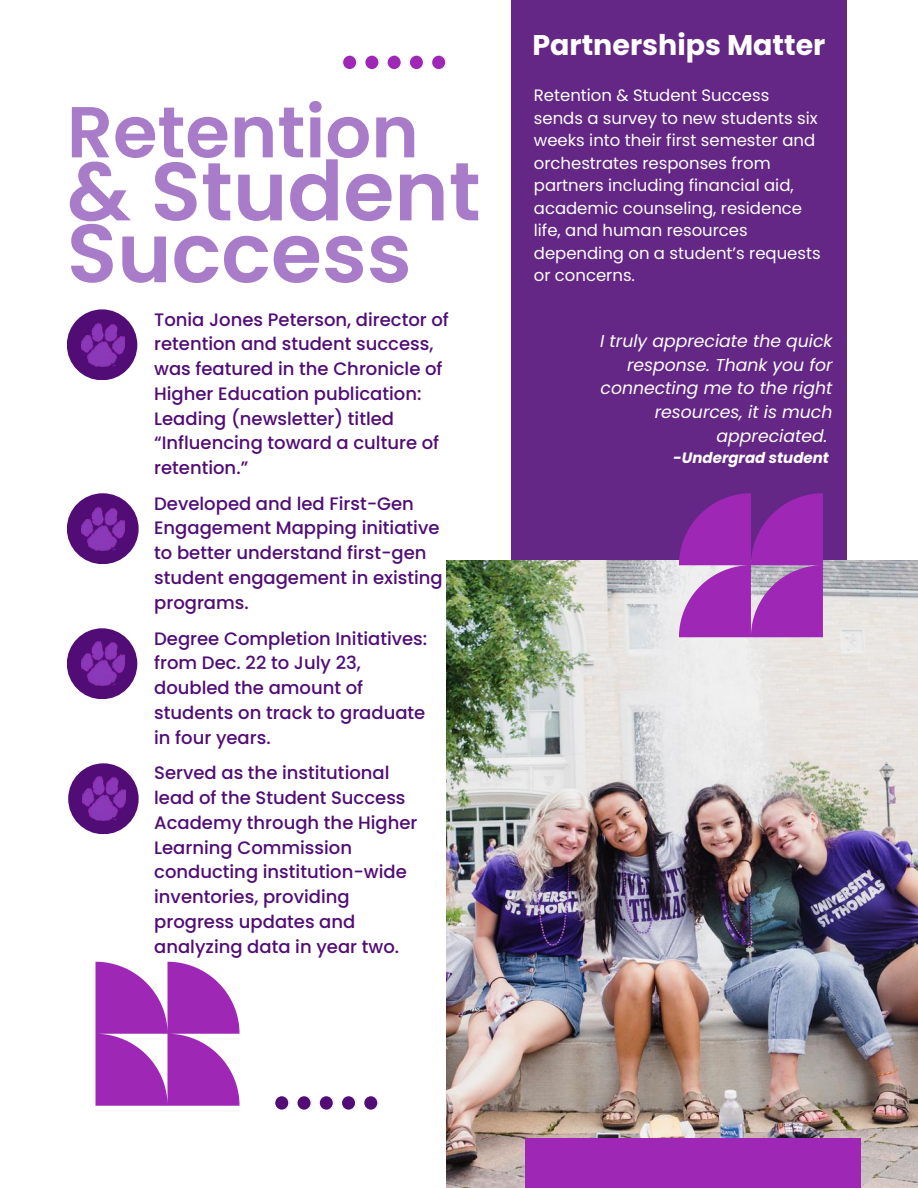
<style>
.page{position:relative;width:918px;height:1188px;background:#fff}
.page>*{position:absolute;margin:0;border:0;box-sizing:border-box;transform-origin:0 0}
.t1{font:600 82.5px/61.8px "Poppins";color:#a97cca}
.t2{font:600 72px "Poppins";color:#a97cca}
.t3{font:700 28.5px "Poppins";color:#fff}
.t4{font:500 18px/24.8px "Poppins";color:#510c76}
.t5{font:italic 17.25px/23.7px "Poppins";color:#fff;text-align:right}
.t6{font:16.5px/22.5px "Poppins";color:#fff}
.t7{font:italic 700 15px "Poppins";color:#fff}
</style>
<div class="page">
<div style="left:67px;top:309px;width:70px;height:71px;background:#510c76;border-radius:50%"></div>
<div style="left:67px;top:628px;width:70px;height:71px;background:#510c76;border-radius:50%"></div>
<div style="left:67px;top:493px;width:72px;height:71px;background:#510c76;border-radius:50%"></div>
<div style="left:511px;top:0;width:336px;height:622px;background:#642785"></div>
<img style="left:446px;top:561px;width:472px;height:627px">
<svg style="left:96px;top:962px;width:144px;height:144px"></svg>
<svg style="left:679px;top:493px;width:144px;height:144px;background:#9d3ab3"></svg>
<div style="left:525px;top:1139px;width:336px;height:49px;background:#9e28b5"></div>
<svg style="left:275px;top:1096px;width:104px;height:14px"></svg>
<svg style="left:343px;top:56px;width:104px;height:13px"></svg>
<img style="left:81px;top:323px;width:43px;height:44px">
<img style="left:81px;top:507px;width:43px;height:44px">
<img style="left:81px;top:642px;width:43px;height:44px">
<div style="left:68px;top:763px;width:71px;height:71px;background:#510c76;border-radius:50%"></div>
<img style="left:83px;top:777px;width:42px;height:44px">
<h2 class="t2" style="left:67px;top:82px;width:354px">Retention</h2>
<h1 class="t1" style="left:67px;top:161px;width:415px">&amp; Student<br>Success</h1>
<p class="t4" style="left:154px;top:307px;width:296px">Tonia Jones Peterson, director of retention and student success, was featured in the Chronicle of<br>Higher Education publication:<br>Leading (newsletter) titled “Influencing toward a culture of retention.”</p>
<p class="t4" style="left:154px;top:491px;width:290px">Developed and led First-Gen<br>Engagement Mapping initiative to better understand first-gen student engagement in existing programs.</p>
<p class="t4" style="left:154px;top:626px;width:275px">Degree Completion Initiatives: from Dec. 22 to July 23, doubled the amount of students on track to graduate in four years.</p>
<p class="t4" style="left:154px;top:761px;width:265px">Served as the institutional lead of the Student Success<br>Academy through the Higher<br>Learning Commission conducting institution-wide inventories, providing progress updates and analyzing data in year two.</p>
<h3 class="t3" style="left:532px;top:25px;width:295px">Partnerships Matter</h3>
<p class="t6" style="left:534px;top:84px;width:288px">Retention &amp; Student Success sends a survey to new students six weeks into their first semester and orchestrates responses from partners including financial aid, academic counseling, residence life, and human resources depending on a student’s requests or concerns.</p>
<p class="t5" style="left:600px;top:329px;width:234px">I truly appreciate the quick response. Thank you for connecting me to the right resources, it is much appreciated.</p>
<p class="t7" style="left:673px;top:447px;width:157px">-Undergrad student</p>
</div>
